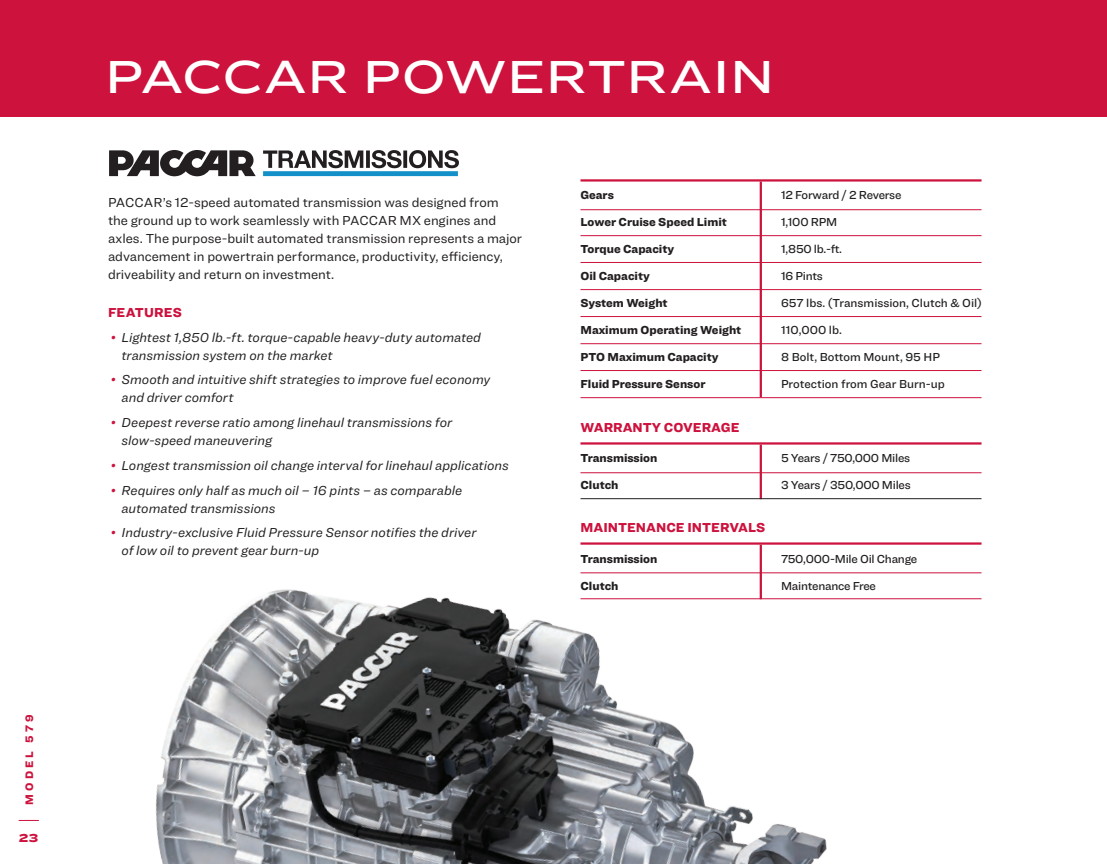
<style>
.page{position:relative;width:1107px;height:864px;background:#fff}
.page>*{position:absolute;margin:0;border:0;box-sizing:border-box;transform-origin:0 0}
.t1{font:500 48px "Ringside Extra Wide";letter-spacing:-.005em;color:#fff}
.t2{font:italic 13.5px/18px "Ringside";color:#231f20}
.t3{font:13.5px/18px "Ringside";letter-spacing:-.005em;color:#231f20}
.t4{font:900 13.5px "Ringside";color:#cd123d}
.t5{font:900 12px "Ringside";color:#231f20}
.t6{font:500 12px "Ringside";letter-spacing:-.02em;color:#231f20}
.t7{font:500 12px "Ringside";color:#231f20}
.t8{font:900 12px "Ringside Extra Wide";color:#cd123d}
.t9{font:900 11.25px "Ringside";letter-spacing:.27em;color:#cd123d}
.s1{color:#cd123d}
</style>
<div class="page">
<div style="left:0;top:0;width:1107px;height:117px;background:#cd123d"></div>
<img style="left:156px;top:559px;width:711px;height:305px">
<svg style="left:19px;top:820px;width:20px;height:1px"></svg>
<hr style="left:580px;top:316px;width:402px;height:1px;background:#cd123d">
<hr style="left:580px;top:209px;width:402px;height:1px;background:#cd123d">
<hr style="left:580px;top:472px;width:402px;height:1px;background:#cd123d">
<hr style="left:580px;top:572px;width:402px;height:1px;background:#cd123d">
<hr style="left:760px;top:182px;width:2px;height:215px;background:#cd123d">
<hr style="left:760px;top:445px;width:2px;height:54px;background:#cd123d">
<hr style="left:760px;top:545px;width:2px;height:54px;background:#cd123d">
<hr style="left:580px;top:235px;width:402px;height:1px;background:#cd123d">
<hr style="left:580px;top:498px;width:402px;height:1px;background:#231f20">
<hr style="left:580px;top:598px;width:402px;height:1px;background:#cd123d">
<hr style="left:580px;top:343px;width:402px;height:1px;background:#cd123d">
<hr style="left:580px;top:262px;width:402px;height:1px;background:#cd123d">
<hr style="left:580px;top:370px;width:402px;height:1px;background:#cd123d">
<hr style="left:580px;top:289px;width:402px;height:1px;background:#cd123d">
<hr style="left:580px;top:397px;width:402px;height:1px;background:#cd123d">
<hr style="left:580px;top:179px;width:402px;height:3px;background:#cd123d">
<hr style="left:580px;top:442px;width:402px;height:3px;background:#cd123d">
<hr style="left:580px;top:542px;width:402px;height:3px;background:#cd123d">
<svg style="left:109px;top:150px;width:147px;height:26px"></svg>
<div style="left:263px;top:171px;width:195px;height:5px;background:#1490c8"></div>
<svg style="left:263px;top:150px;width:196px;height:18px"></svg>
<p class="t9" style="left:21px;top:805px;width:91px;rotate:-90deg">MODEL 579</p>
<p class="t8" style="left:19px;top:829px;width:21px">23</p>
<h1 class="t1" style="left:105px;top:39px;width:671px">PACCAR POWERTRAIN</h1>
<p class="t3" style="left:108px;top:193px;width:416px">PACCAR’s 12-speed automated transmission was designed from the ground up to work seamlessly with PACCAR MX engines and axles. The purpose-built automated transmission represents a major advancement in powertrain performance, productivity, efficiency, driveability and return on investment.</p>
<p class="t4" style="left:108px;top:302px;width:75px">FEATURES</p>
<p class="t2" style="left:122px;top:328px;width:361px;text-indent:-11px"><span class="s1">•</span> Lightest 1,850 lb.-ft. torque-capable heavy-duty automated transmission system on the market</p>
<p class="t2" style="left:122px;top:371px;width:370px;text-indent:-11px"><span class="s1">•</span> Smooth and intuitive shift strategies to improve fuel economy and driver comfort</p>
<p class="t2" style="left:122px;top:413px;width:332px;text-indent:-11px"><span class="s1">•</span> Deepest reverse ratio among linehaul transmissions for slow-speed maneuvering</p>
<p class="t2" style="left:111px;top:456px;width:399px"><span class="s1">•</span> Longest transmission oil change interval for linehaul applications</p>
<p class="t2" style="left:122px;top:481px;width:342px;text-indent:-11px"><span class="s1">•</span> Requires only half as much oil – 16 pints – as comparable automated transmissions</p>
<p class="t2" style="left:122px;top:523px;width:356px;text-indent:-11px"><span class="s1">•</span> Industry-exclusive Fluid Pressure Sensor notifies the driver of low oil to prevent gear burn-up</p>
<p class="t5" style="left:580px;top:186px;width:35px">Gears</p>
<p class="t5" style="left:580px;top:213px;width:148px">Lower Cruise Speed Limit</p>
<p class="t5" style="left:580px;top:240px;width:95px">Torque Capacity</p>
<p class="t5" style="left:580px;top:267px;width:71px">Oil Capacity</p>
<p class="t5" style="left:580px;top:294px;width:89px">System Weight</p>
<p class="t5" style="left:580px;top:321px;width:162px">Maximum Operating Weight</p>
<p class="t5" style="left:580px;top:348px;width:140px">PTO Maximum Capacity</p>
<p class="t5" style="left:580px;top:375px;width:127px">Fluid Pressure Sensor</p>
<p class="t4" style="left:580px;top:417px;width:161px">WARRANTY COVERAGE</p>
<p class="t5" style="left:580px;top:449px;width:78px">Transmission</p>
<p class="t5" style="left:580px;top:476px;width:40px">Clutch</p>
<p class="t4" style="left:580px;top:517px;width:186px">MAINTENANCE INTERVALS</p>
<p class="t5" style="left:580px;top:549px;width:78px">Transmission</p>
<p class="t5" style="left:580px;top:576px;width:40px">Clutch</p>
<p class="t6" style="left:781px;top:187px;width:122px">12 Forward / 2 Reverse</p>
<p class="t6" style="left:781px;top:214px;width:58px">1,100 RPM</p>
<p class="t6" style="left:781px;top:241px;width:63px">1,850 lb.-ft.</p>
<p class="t6" style="left:781px;top:268px;width:43px">16 Pints</p>
<p class="t7" style="left:781px;top:295px;width:203px">657 lbs. (Transmission, Clutch &amp; Oil)</p>
<p class="t6" style="left:781px;top:322px;width:62px">110,000 lb.</p>
<p class="t7" style="left:781px;top:349px;width:161px">8 Bolt, Bottom Mount, 95 HP</p>
<p class="t7" style="left:781px;top:376px;width:165px">Protection from Gear Burn-up</p>
<p class="t6" style="left:781px;top:450px;width:131px">5 Years / 750,000 Miles</p>
<p class="t6" style="left:781px;top:477px;width:131px">3 Years / 350,000 Miles</p>
<p class="t6" style="left:781px;top:550px;width:138px">750,000-Mile Oil Change</p>
<p class="t6" style="left:781px;top:577px;width:97px">Maintenance Free</p>
</div>
